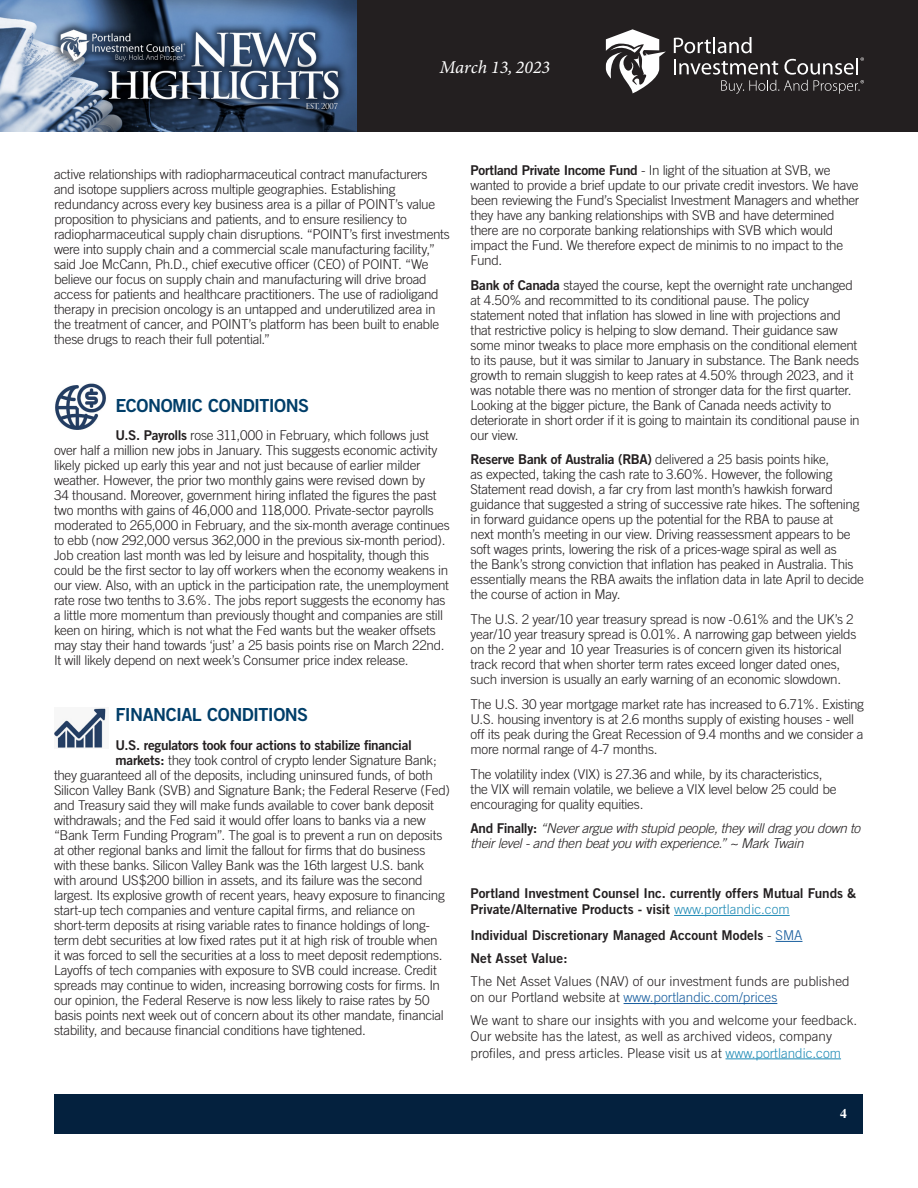
<style>
.page{position:relative;width:918px;height:1188px;background:#fff}
.page>*{position:absolute;margin:0;border:0;box-sizing:border-box;transform-origin:0 0}
.Article_-_Body{font:18px "Trade Gothic Bold Two";letter-spacing:-.03em;color:#003e69}
.t1{font:italic 18px "Minion Variable Concept";color:#fff}
.Article_-_Body-2{font:300 13.5px/15px "Trade Gothic";letter-spacing:-.02em;color:#231f20}
.Article_-_Body-3{font:300 13.5px/16.2px "Trade Gothic";color:#231f20}
.Article_-_Body-4{font:13.5px/16.2px "Trade Gothic Bold Two";letter-spacing:-.005em;color:#231f20}
.Article_-_Body-5{font:italic 300 13.5px/15px "Trade Gothic";letter-spacing:-.025em;color:#231f20}
.t2{font:700 13.5px "Times";color:#fff}
.s1{font-family:"Trade Gothic Bold Two";font-weight:400}
.s2{font-family:"Trade Gothic Bold Two";font-weight:400;font-style:normal}
.s3{font-family:"Trade Gothic";font-weight:300;color:#218cb6}
.s4{font-family:"Trade Gothic";font-weight:300}
.s5{font-family:"Trade Gothic";font-weight:300;color:#175d9e}
.s6{color:#175d9e}
.s7{color:#218cb6}
</style>
<div class="page">
<div style="left:356px;top:0;width:562px;height:132px;background:#231f20"></div>
<img style="left:0;top:0;width:356px;height:132px">
<svg style="left:674px;top:37px;width:190px;height:57px"></svg>
<svg style="left:606px;top:29px;width:60px;height:64px"></svg>
<div style="left:55px;top:1094px;width:808px;height:39px;background:#04213e"></div>
<img style="left:55px;top:383px;width:51px;height:47px">
<img style="left:54px;top:708px;width:52px;height:40px">
<hr style="left:674px;top:915px;width:116px;height:1px;background:#218cb6">
<svg style="left:775px;top:941px;width:27px;height:1px"></svg>
<hr style="left:624px;top:1003px;width:153px;height:1px;background:#175d9e">
<hr style="left:726px;top:1059px;width:115px;height:1px;background:#218cb6">
<h1 class="t1" style="left:440px;top:55px;width:112px">March 13, 2023</h1>
<p class="Article_-_Body-2" style="left:54px;top:167px;width:397px">active relationships with radiopharmaceutical contract manufacturers and isotope suppliers across multiple geographies. Establishing redundancy across every key business area is a pillar of POINT’s value proposition to physicians and patients, and to ensure resiliency to radiopharmaceutical supply chain disruptions. “POINT’s first investments were into supply chain and a commercial scale manufacturing facility,” said Joe McCann, Ph.D., chief executive officer (CEO) of POINT. “We believe our focus on supply chain and manufacturing will drive broad access for patients and healthcare practitioners. The use of radioligand therapy in precision oncology is an untapped and underutilized area in the treatment of cancer, and POINT’s platform has been built to enable these drugs to reach their full potential.”</p>
<p class="Article_-_Body" style="left:115px;top:394px;width:195px">ECONOMIC CONDITIONS</p>
<p class="Article_-_Body-2" style="left:54px;top:428px;width:397px;text-indent:62px"><span class="s1">U.S. Payrolls</span> rose 311,000 in February, which follows just over half a million new jobs in January. This suggests economic activity likely picked up early this year and not just because of earlier milder weather. However, the prior two monthly gains were revised down by<br>34 thousand. Moreover, government hiring inflated the figures the past two months with gains of 46,000 and 118,000. Private-sector payrolls moderated to 265,000 in February, and the six-month average continues to ebb (now 292,000 versus 362,000 in the previous six-month period).<br>Job creation last month was led by leisure and hospitality, though this could be the first sector to lay off workers when the economy weakens in our view. Also, with an uptick in the participation rate, the unemployment rate rose two tenths to 3.6%. The jobs report suggests the economy has a little more momentum than previously thought and companies are still keen on hiring, which is not what the Fed wants but the weaker offsets may stay their hand towards ‘just’ a 25 basis points rise on March 22nd.<br>It will likely depend on next week’s Consumer price index release.</p>
<p class="Article_-_Body" style="left:116px;top:704px;width:194px">FINANCIAL CONDITIONS</p>
<p class="Article_-_Body-4" style="left:116px;top:737px;width:298px">U.S. regulators took four actions to stabilize financial</p>
<p class="Article_-_Body-2" style="left:116px;top:752px;width:323px"><span class="s1">markets:</span> they took control of crypto lender Signature Bank;</p>
<p class="Article_-_Body-2" style="left:54px;top:767px;width:380px">they guaranteed all of the deposits, including uninsured funds, of both</p>
<p class="Article_-_Body-2" style="left:54px;top:782px;width:397px">Silicon Valley Bank (SVB) and Signature Bank; the Federal Reserve (Fed)</p>
<p class="Article_-_Body-2" style="left:54px;top:797px;width:381px">and Treasury said they will make funds available to cover bank deposit</p>
<p class="Article_-_Body-2" style="left:54px;top:812px;width:373px">withdrawals; and the Fed said it would offer loans to banks via a new</p>
<p class="Article_-_Body-2" style="left:54px;top:827px;width:390px">“Bank Term Funding Program”. The goal is to prevent a run on deposits</p>
<p class="Article_-_Body-2" style="left:54px;top:842px;width:373px">at other regional banks and limit the fallout for firms that do business</p>
<p class="Article_-_Body-2" style="left:54px;top:857px;width:372px">with these banks. Silicon Valley Bank was the 16th largest U.S. bank</p>
<p class="Article_-_Body-2" style="left:54px;top:872px;width:370px">with around US$200 billion in assets, and its failure was the second</p>
<p class="Article_-_Body-2" style="left:54px;top:887px;width:392px">largest. Its explosive growth of recent years, heavy exposure to financing</p>
<p class="Article_-_Body-2" style="left:54px;top:902px;width:363px">start-up tech companies and venture capital firms, and reliance on</p>
<p class="Article_-_Body-2" style="left:54px;top:917px;width:377px">short-term deposits at rising variable rates to finance holdings of long-</p>
<p class="Article_-_Body-2" style="left:54px;top:932px;width:385px">term debt securities at low fixed rates put it at high risk of trouble when</p>
<p class="Article_-_Body-2" style="left:54px;top:947px;width:390px">it was forced to sell the securities at a loss to meet deposit redemptions.</p>
<p class="Article_-_Body-2" style="left:54px;top:962px;width:384px">Layoffs of tech companies with exposure to SVB could increase. Credit</p>
<p class="Article_-_Body-2" style="left:54px;top:977px;width:388px">spreads may continue to widen, increasing borrowing costs for firms. In</p>
<p class="Article_-_Body-2" style="left:54px;top:992px;width:377px">our opinion, the Federal Reserve is now less likely to raise rates by 50</p>
<p class="Article_-_Body-2" style="left:54px;top:1007px;width:391px">basis points next week out of concern about its other mandate, financial</p>
<p class="Article_-_Body-2" style="left:54px;top:1022px;width:313px">stability, and because financial conditions have tightened.</p>
<p class="Article_-_Body-2" style="left:471px;top:162px;width:390px"><span class="s1">Portland Private Income Fund</span> - In light of the situation at SVB, we wanted to provide a brief update to our private credit investors. We have been reviewing the Fund’s Specialist Investment Managers and whether they have any banking relationships with SVB and have determined there are no corporate banking relationships with SVB which would impact the Fund. We therefore expect de minimis to no impact to the Fund.</p>
<p class="Article_-_Body-2" style="left:471px;top:277px;width:391px"><span class="s1">Bank of Canada</span> stayed the course, kept the overnight rate unchanged at 4.50% and recommitted to its conditional pause. The policy statement noted that inflation has slowed in line with projections and that restrictive policy is helping to slow demand. Their guidance saw some minor tweaks to place more emphasis on the conditional element to its pause, but it was similar to January in substance. The Bank needs growth to remain sluggish to keep rates at 4.50% through 2023, and it was notable there was no mention of stronger data for the first quarter.<br>Looking at the bigger picture, the Bank of Canada needs activity to deteriorate in short order if it is going to maintain its conditional pause in our view.</p>
<p class="Article_-_Body-2" style="left:471px;top:452px;width:395px"><span class="s1">Reserve Bank of Australia (RBA)</span> delivered a 25 basis points hike,<br>as expected, taking the cash rate to 3.60%. However, the following Statement read dovish, a far cry from last month’s hawkish forward guidance that suggested a string of successive rate hikes. The softening in forward guidance opens up the potential for the RBA to pause at<br>next month’s meeting in our view. Driving reassessment appears to be soft wages prints, lowering the risk of a prices-wage spiral as well as<br>the Bank’s strong conviction that inflation has peaked in Australia. This essentially means the RBA awaits the inflation data in late April to decide the course of action in May.</p>
<p class="Article_-_Body-2" style="left:471px;top:612px;width:387px">The U.S. 2 year/10 year treasury spread is now -0.61% and the UK’s 2 year/10 year treasury spread is 0.01%. A narrowing gap between yields on the 2 year and 10 year Treasuries is of concern given its historical track record that when shorter term rates exceed longer dated ones, such inversion is usually an early warning of an economic slowdown.</p>
<p class="Article_-_Body-2" style="left:471px;top:696px;width:395px">The U.S. 30 year mortgage market rate has increased to 6.71%. Existing U.S. housing inventory is at 2.6 months supply of existing houses - well off its peak during the Great Recession of 9.4 months and we consider a more normal range of 4-7 months.</p>
<p class="Article_-_Body-2" style="left:471px;top:766px;width:368px">The volatility index (VIX) is 27.36 and while, by its characteristics, the VIX will remain volatile, we believe a VIX level below 25 could be encouraging for quality equities.</p>
<p class="Article_-_Body-5" style="left:471px;top:821px;width:391px"><span class="s2">And Finally:</span> “Never argue with stupid people, they will drag you down to their level - and then beat you with experience.” ~ Mark Twain</p>
<p class="Article_-_Body-4" style="left:471px;top:885px;width:387px">Portland Investment Counsel Inc. currently offers Mutual Funds &amp;<br>Private/Alternative Products - visit <span class="s3">www.portlandic.com</span></p>
<p class="Article_-_Body-4" style="left:471px;top:927px;width:333px">Individual Discretionary Managed Account Models <span class="s4">-</span> <span class="s5">SMA</span></p>
<p class="Article_-_Body-4" style="left:471px;top:950px;width:99px">Net Asset Value:</p>
<p class="Article_-_Body-3" style="left:471px;top:973px;width:381px">The Net Asset Values (NAV) of our investment funds are published on our Portland website at <span class="s6">www.portlandic.com/prices</span></p>
<p class="Article_-_Body-3" style="left:471px;top:1012px;width:388px">We want to share our insights with you and welcome your feedback.<br>Our website has the latest, as well as archived videos, company profiles, and press articles. Please visit us at <span class="s7">www.portlandic.com</span></p>
<p class="t2" style="left:840px;top:1100px;width:8px">4</p>
</div>
